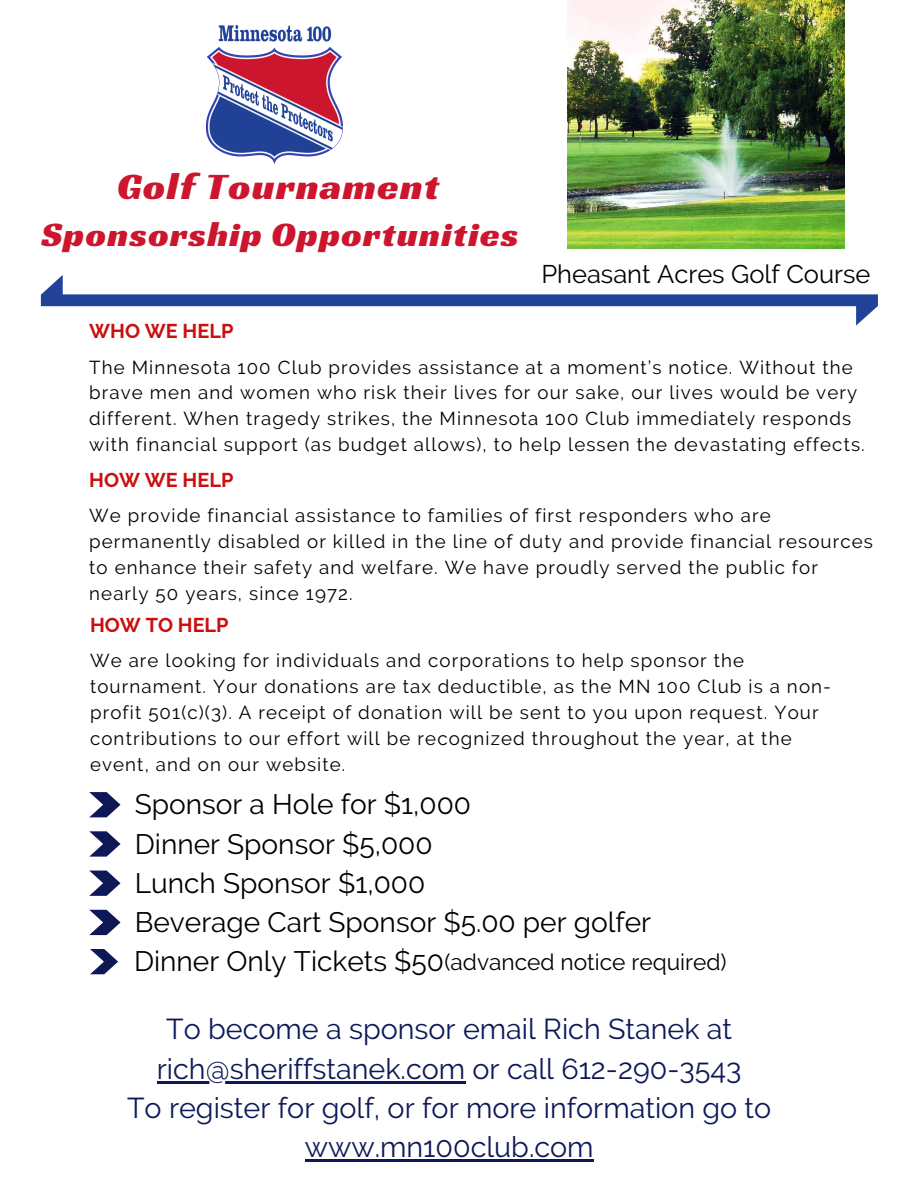
<style>
.page{position:relative;width:918px;height:1188px;background:#fff}
.page>*{position:absolute;margin:0;border:0;box-sizing:border-box;transform-origin:0 0}
.t1{font:38.55px "Racing Sans One";letter-spacing:.04em;color:#cd162e}
.t2{font:35.55px "Racing Sans One";letter-spacing:.04em;color:#cd162e}
.t3{font:28.65px/39.3px "Raleway";color:#0d1957;text-align:center}
.t4{font:28.05px "Raleway";color:#000}
.t5{font:25.5px "Raleway";color:#000}
.t6{font:22.65px "Raleway";color:#000}
.t7{font:700 19.95px "Raleway";color:#cb0e0e}
.t8{font:18.75px/25.8px "Raleway";letter-spacing:.06em;color:#000}
</style>
<div class="page">
<img style="left:568px;top:0;width:277px;height:249px">
<img style="left:206px;top:25px;width:136px;height:139px">
<svg style="left:41px;top:275px;width:837px;height:51px"></svg>
<svg style="left:89px;top:792px;width:32px;height:25px"></svg>
<svg style="left:89px;top:831px;width:32px;height:26px"></svg>
<svg style="left:89px;top:871px;width:32px;height:25px"></svg>
<svg style="left:89px;top:910px;width:32px;height:25px"></svg>
<svg style="left:90px;top:949px;width:28px;height:25px"></svg>
<hr style="left:157px;top:1081px;width:308px;height:2px;background:#0d1957">
<hr style="left:305px;top:1160px;width:289px;height:2px;background:#0d1957">
<p class="t1" style="left:117px;top:161px;width:324px">Golf Tournament</p>
<p class="t2" style="left:41px;top:212px;width:479px">Sponsorship Opportunities</p>
<p class="t7" style="left:89px;top:320px;width:146px">WHO WE HELP</p>
<p class="t5" style="left:541px;top:259px;width:331px">Pheasant Acres Golf Course</p>
<p class="t8" style="left:89px;top:354px;width:777px">The Minnesota 100 Club provides assistance at a moment’s notice. Without the brave men and women who risk their lives for our sake, our lives would be very different. When tragedy strikes, the Minnesota 100 Club immediately responds with financial support (as budget allows), to help lessen the devastating effects.</p>
<p class="t7" style="left:89px;top:468px;width:146px">HOW WE HELP</p>
<p class="t8" style="left:89px;top:502px;width:785px">We provide financial assistance to families of first responders who are permanently disabled or killed in the line of duty and provide financial resources to enhance their safety and welfare. We have proudly served the public for nearly 50 years, since 1972.</p>
<p class="t7" style="left:90px;top:613px;width:140px">HOW TO HELP</p>
<p class="t8" style="left:90px;top:648px;width:743px">We are looking for individuals and corporations to help sponsor the tournament. Your donations are tax deductible, as the MN 100 Club is a non&shy;profit 501(c)(3). A receipt of donation will be sent to you upon request. Your contributions to our effort will be recognized throughout the year, at the event, and on our website.</p>
<p class="t4" style="left:135px;top:788px;width:338px">Sponsor a Hole for $1,000</p>
<p class="t4" style="left:135px;top:827px;width:299px">Dinner Sponsor $5,000</p>
<p class="t4" style="left:135px;top:866px;width:292px">Lunch Sponsor $1,000</p>
<p class="t4" style="left:135px;top:906px;width:518px">Beverage Cart Sponsor $5.00 per golfer</p>
<p class="t4" style="left:134px;top:945px;width:312px">Dinner Only Tickets $50</p>
<p class="t6" style="left:444px;top:948px;width:284px">(advanced notice required)</p>
<p class="t3" style="left:157px;top:1010px;width:586px">To become a sponsor email Rich Stanek at rich@sheriffstanek.com or call 612-290-3543</p>
<p class="t3" style="left:127px;top:1088px;width:646px">To register for golf, or for more information go to</p>
<p class="t3" style="left:305px;top:1128px;width:290px">www.mn100club.com</p>
</div>
